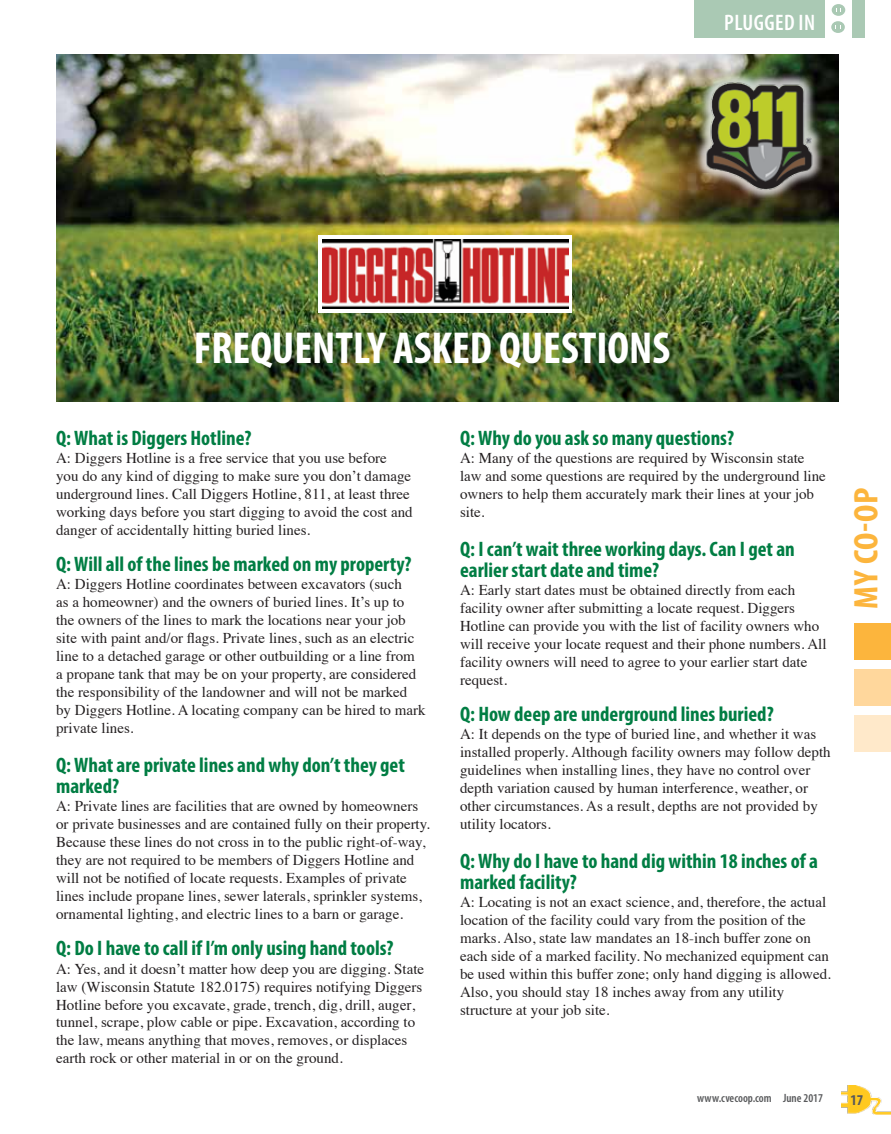
<style>
.page{position:relative;width:891px;height:1134px;background:#fff}
.page>*{position:absolute;margin:0;border:0;box-sizing:border-box;transform-origin:0 0}
.t1{font:700 condensed 45px "Myriad Pro";color:#fff}
.t2{font:700 condensed 34.2px "Myriad Pro";color:#fcb53d;scale:1.05 1}
.t3{font:600 condensed 22.5px "Myriad Pro";letter-spacing:.02em;color:#fff}
.t4{font:700 condensed 21px/21px "Myriad Pro";color:#007d43}
.t5{font:15px/18px "Times";color:#231f20}
.t6{font:700 condensed 15px "Myriad Pro";color:#58595b}
.t7{font:600 condensed 12px "Myriad Pro";color:#58595b}
.s1{font-family:"Times New Roman"}
</style>
<div class="page">
<img style="left:56px;top:54px;width:782px;height:348px">
<div style="left:318px;top:235px;width:254px;height:77px;background:#fff"></div>
<img style="left:841px;top:1085px;width:50px;height:30px">
<div style="left:854px;top:623px;width:37px;height:37px;background:#fcb53d"></div>
<div style="left:854px;top:669px;width:37px;height:37px;background:#ffd79c"></div>
<div style="left:854px;top:715px;width:37px;height:37px;background:#ffe9ca"></div>
<div style="left:694px;top:0;width:170px;height:37px;background:#aac9b4"></div>
<div style="left:825px;top:0;width:27px;height:38px;background:#fff"></div>
<div style="left:832px;top:4px;width:13px;height:12px;background:#aac9b4;border-radius:50%"></div>
<div style="left:831px;top:21px;width:14px;height:12px;background:#aac9b4;border-radius:50%"></div>
<img style="left:322px;top:239px;width:247px;height:70px">
<div style="left:693px;top:70px;width:131px;height:132px;background:#fff;opacity:.75"></div>
<img style="left:703px;top:77px;width:113px;height:119px">
<h3 class="t3" style="left:724px;top:9px;width:93px">PLUGGED IN</h3>
<h1 class="t1" style="left:194px;top:320px;width:478px">FREQUENTLY ASKED QUESTIONS</h1>
<h3 class="t4" style="left:56px;top:427px;width:197px">Q: What is Diggers Hotline?</h3>
<p class="t5" style="left:56px;top:448px;width:358px">A: Diggers Hotline is a free service that you use before you do any kind of digging to make sure you don’t damage underground lines. Call Diggers Hotline, 811, at least three working days before you start digging to avoid the cost and danger of accidentally hitting buried lines.</p>
<h3 class="t4" style="left:56px;top:553px;width:357px">Q: Will all of the lines be marked on my property?</h3>
<p class="t5" style="left:56px;top:574px;width:371px">A: Diggers Hotline coordinates between excavators (such<br>as a homeowner) and the owners of buried lines. It’s up to the owners of the lines to mark the locations near your job site with paint and/or flags. Private lines, such as an electric line to a detached garage or other outbuilding or a line from<br>a propane tank that may be on your property, are considered the responsibility of the landowner and will not be marked by Diggers Hotline. A locating company can be hired to mark private lines.</p>
<h3 class="t4" style="left:56px;top:754px;width:350px">Q: What are private lines and why don’t they get marked?</h3>
<p class="t5" style="left:56px;top:796px;width:375px">A: Private lines are facilities that are owned by homeowners or private businesses and are contained fully on their property.<br>Because these lines do not cross in to the public right-of-way, they are not required to be members of Diggers Hotline and will not be notified of locate requests. Examples of private lines include propane lines, sewer laterals, sprinkler systems, ornamental lighting, and electric lines to a barn or garage.</p>
<h3 class="t4" style="left:56px;top:937px;width:339px">Q: Do I have to call if I’m only using hand tools?</h3>
<p class="t5" style="left:56px;top:959px;width:370px">A: Yes, and it doesn’t matter how deep you are digging. State law (Wisconsin Statute 182.0175) requires notifying Diggers Hotline before you excavate, grade, trench, dig, drill, aug<span class="s1">er</span>, tunnel, scrape, plow cable or pipe. Excavation, according to the law, means anything that moves, removes, or displaces earth rock or other material in or on the ground.</p>
<h3 class="t4" style="left:460px;top:427px;width:276px">Q: Why do you ask so many questions?</h3>
<p class="t5" style="left:460px;top:448px;width:367px">A: Many of the questions are required by Wisconsin state law and some questions are required by the underground line owners to help them accurately mark their lines at your job site.</p>
<h3 class="t4" style="left:460px;top:538px;width:336px">Q: I can’t wait three working days. Can I get an earlier start date and time?</h3>
<p class="t5" style="left:460px;top:580px;width:368px">A: Early start dates must be obtained directly from each facility owner after submitting a locate request. Diggers Hotline can provide you with the list of facility owners who will receive your locate request and their phone numbers. All facility owners will need to agree to your earlier start date request.</p>
<h3 class="t4" style="left:460px;top:703px;width:315px">Q: How deep are underground lines buried?</h3>
<p class="t5" style="left:460px;top:724px;width:372px">A: It depends on the type of buried line, and whether it was installed properly. Although facility owners may follow depth guidelines when installing lines, they have no control over depth variation caused by human interference, weather, or other circumstances. As a result, depths are not provided by utility locators.</p>
<h3 class="t4" style="left:460px;top:850px;width:359px">Q: Why do I have to hand dig within 18 inches of a marked facility?</h3>
<p class="t5" style="left:460px;top:892px;width:372px">A: Locating is not an exact science, and, therefore, the actual location of the facility could vary from the position of the marks. Also, state law mandates an 18-inch buffer zone on each side of a marked facility. No mechanized equipment can be used within this buffer zone; only hand digging is allowed.<br>Also, you should stay 18 inches away from any utility structure at your job site.</p>
<h2 class="t2" style="left:845px;top:609px;width:117px;rotate:-90deg">MY CO-OP</h2>
<p class="t7" style="left:697px;top:1091px;width:127px">www.cvecoop.com June 2017</p>
<p class="t6" style="left:850px;top:1090px;width:14px">17</p>
</div>
